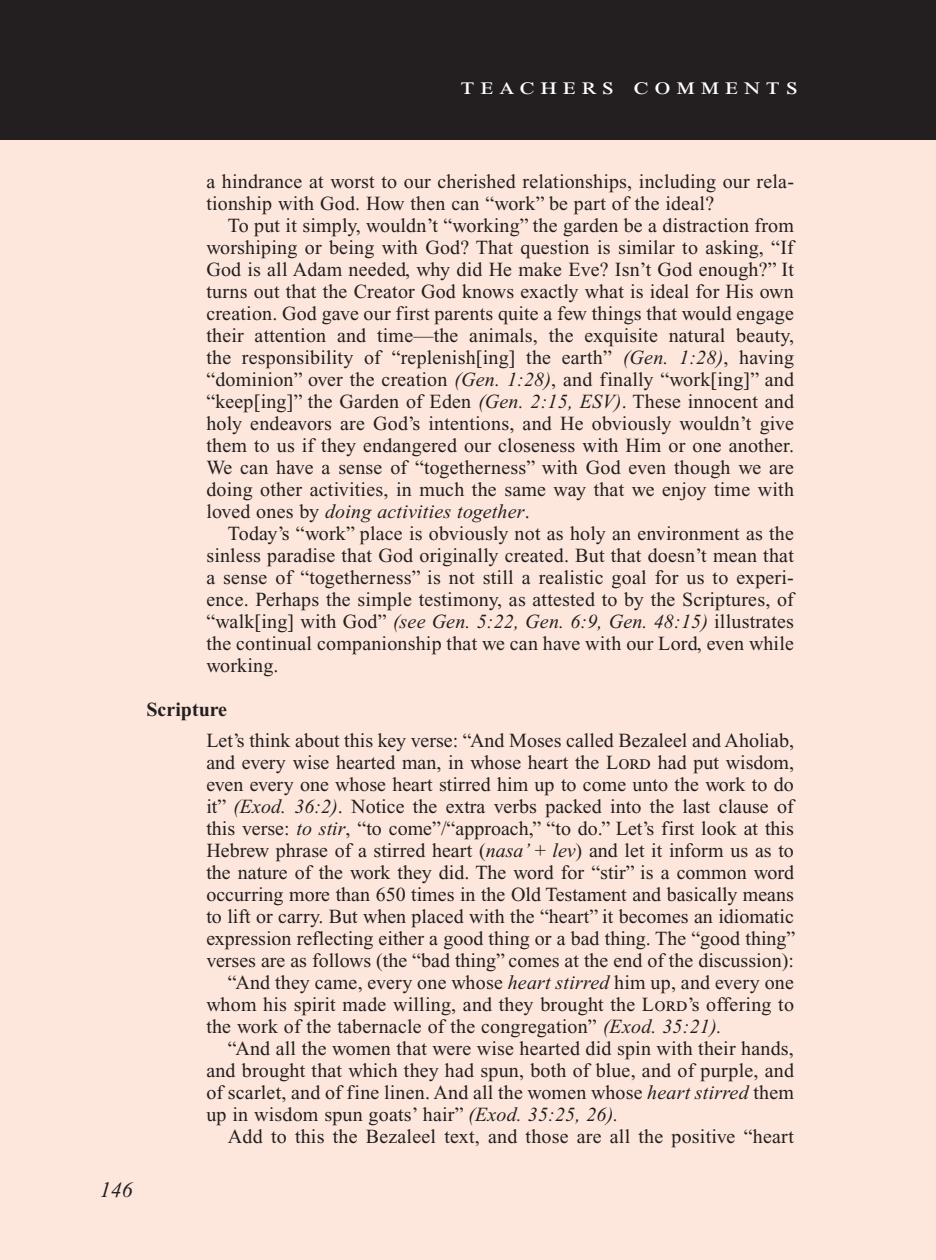
<style>
.page{position:relative;width:936px;height:1260px;background:#fff}
.page>*{position:absolute;margin:0;border:0;box-sizing:border-box;transform-origin:0 0}
.Teachers_Comments_He{font:24px "Times New Roman PS Std";letter-spacing:.2em;color:#fff;scale:1.2 1}
.PageNumbers{font:italic 22px "Times New Roman PS Std";color:#231f20}
.Objectives_Body_Text{font:20px/22px "Times New Roman PS Std";letter-spacing:.01em;color:#231f20}
.Roman_Numeral_Sub_He{font:700 20px "Times New Roman PS Std";color:#231f20}
.s1{font-style:italic}
</style>
<div class="page">
<div style="left:0;top:136px;width:936px;height:1124px;background:#fde7dc"></div>
<div style="left:0;top:0;width:936px;height:140px;background:#231f20"></div>
<p class="Teachers_Comments_He" style="left:461px;top:73px;width:283px">teachers comments</p>
<p class="Objectives_Body_Text" style="left:206px;top:170px;width:589px">a hindrance at worst to our cherished relationships, including our rela&shy;tionship with God. How then can “work” be part of the ideal?</p>
<p class="Objectives_Body_Text" style="left:206px;top:214px;width:589px;text-indent:22px">To put it simply, wouldn’t “working” the garden be a distraction from worshiping or being with God? That question is similar to asking, “If God is all Adam needed, why did He make Eve? Isn’t God enough?” It turns out that the Creator God knows exactly what is ideal for His own creation. God gave our first parents quite a few things that would engage their attention and time—the animals, the exquisite natural beauty, the responsibility of “replenish[ing] the earth” <span class="s1">(Gen. 1:28)</span>, having “dominion” over the creation <span class="s1">(Gen. 1:28)</span>, and finally “work[ing]” and “keep[ing]” the Garden of Eden <span class="s1">(Gen. 2:15, ESV)</span>. These innocent and holy endeavors are God’s intentions, and He obviously wouldn’t give them to us if they endangered our closeness with Him or one another.<br>We can have a sense of “togetherness” with God even though we are doing other activities, in much the same way that we enjoy time with loved ones by <span class="s1">doing activities together</span>.</p>
<p class="Objectives_Body_Text" style="left:206px;top:522px;width:589px;text-align:justify;text-indent:22px">Today’s “work” place is obviously not as holy an environment as the sinless paradise that God originally created. But that doesn’t mean that a sense of “togetherness” is not still a realistic goal for us to experi&shy;ence. Perhaps the simple testimony, as attested to by the Scriptures, of “walk[ing] with God” <span class="s1">(see Gen. 5:22, Gen. 6:9, Gen. 48:15)</span> illustrates the continual companionship that we can have with our Lord, even while working.</p>
<p class="Roman_Numeral_Sub_He" style="left:146px;top:698px;width:82px">Scripture</p>
<p class="Objectives_Body_Text" style="left:206px;top:729px;width:591px;text-align:justify">Let’s think about this key verse: “And Moses called Bezaleel and Aholiab, and every wise hearted man, in whose heart the Lord had put wisdom, even every one whose heart stirred him up to come unto the work to do it” <span class="s1">(Exod. 36:2)</span>. Notice the extra verbs packed into the last clause of this verse: <span class="s1">to stir</span>, “to come”/“approach,” “to do.” Let’s first look at this Hebrew phrase of a stirred heart (<span class="s1">nasa’</span> + <span class="s1">lev</span>) and let it inform us as to the nature of the work they did. The word for “stir” is a common word occurring more than 650 times in the Old Testament and basically means to lift or carry. But when placed with the “heart” it becomes an idiomatic expression reflecting either a good thing or a bad thing. The “good thing” verses are as follows (the “bad thing” comes at the end of the discussion):</p>
<p class="Objectives_Body_Text" style="left:206px;top:971px;width:589px;text-align:justify;text-indent:22px">“And they came, every one whose <span class="s1">heart stirred</span> him up, and every one whom his spirit made willing, and they brought the Lord’s offering to the work of the tabernacle of the congregation” <span class="s1">(Exod. 35:21).</span></p>
<p class="Objectives_Body_Text" style="left:206px;top:1037px;width:589px;text-indent:22px">“And all the women that were wise hearted did spin with their hands, and brought that which they had spun, both of blue, and of purple, and of scarlet, and of fine linen. And all the women whose <span class="s1">heart stirred</span> them up in wisdom spun goats’ hair” <span class="s1">(Exod. 35:25, 26).</span></p>
<p class="Objectives_Body_Text" style="left:228px;top:1125px;width:568px">Add to this the Bezaleel text, and those are all the positive “heart</p>
<p class="PageNumbers" style="left:109px;top:1176px;width:34px">146</p>
<p class="PageNumbers" style="left:100px;top:1178px;width:34px">146</p>
</div>
